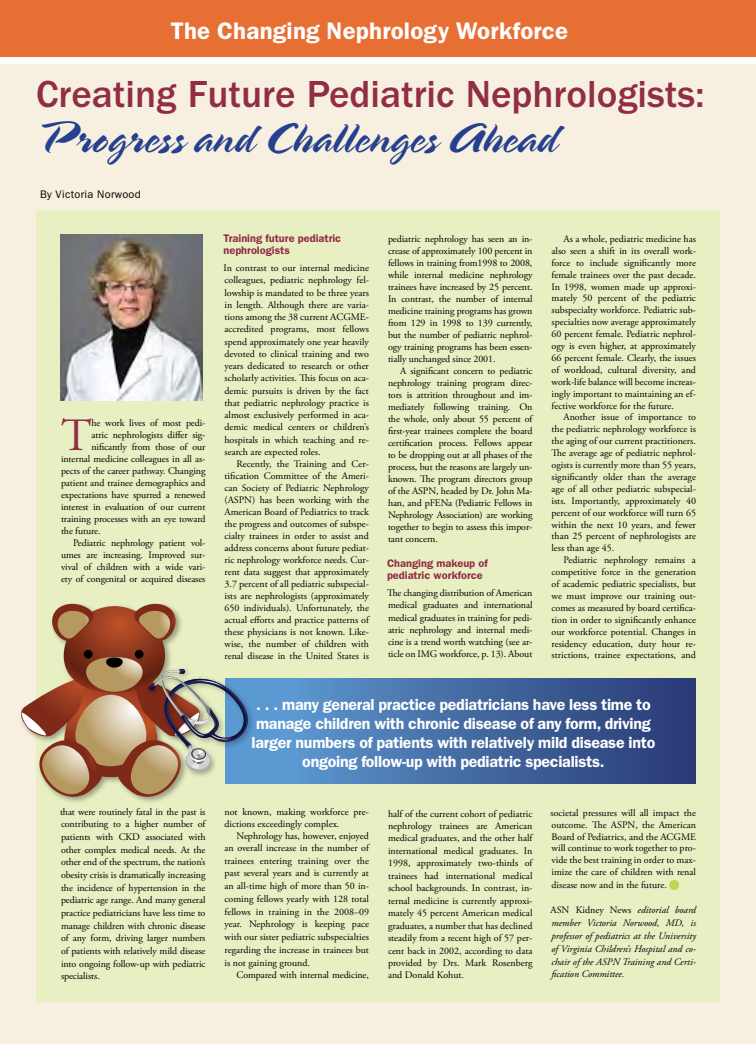
<style>
.page{position:relative;width:756px;height:1044px;background:#fff}
.page>*{position:absolute;margin:0;border:0;box-sizing:border-box;transform-origin:0 0}
.t1{font:46.2px "Adobe Garamond Pro";color:#922d46}
.t2{font:46px "Spring LP Std";letter-spacing:.005em;color:#25408f}
.t3{font:500 39px "ITC Franklin Gothic Std";color:#922d46}
.t4{font:600 24px "ITC Franklin Gothic Std";letter-spacing:.01em;color:#fff}
.t5{font:600 16px/19px "ITC Franklin Gothic Std";letter-spacing:-.015em;color:#fff;text-align:center}
.t6{font:600 11px/12.3px "ITC Franklin Gothic Std";color:#922d46}
.t7{font:11px "ITC Franklin Gothic Std";letter-spacing:.025em;color:#000}
.t8{font:10px/12px "Adobe Garamond Pro";letter-spacing:-.01em;color:#000;text-align:justify}
.t9{font:italic 10px/12.8px "Adobe Garamond Pro";color:#000;text-align:justify}
.s1{font-style:normal}
</style>
<div class="page">
<div style="left:0;top:64px;width:756px;height:980px;background:#f7f0e0"></div>
<div style="left:36px;top:210px;width:684px;height:792px;background:#e8f0c3"></div>
<div style="left:670px;top:880px;width:9px;height:10px;background:#bdd753;border-radius:50%"></div>
<div style="left:669px;top:880px;width:10px;height:10px;border:1px solid #bdd753;border-radius:50%"></div>
<img style="left:61px;top:234px;width:142px;height:166px">
<div style="left:225px;top:678px;width:471px;height:105px;background:linear-gradient(to right,#63a5db,#283772)"></div>
<div style="left:0;top:0;width:756px;height:57px;background:#e76f34"></div>
<div style="left:18px;top:601px;width:208px;height:215px;background:#000;opacity:.35"></div>
<svg style="left:21px;top:604px;width:245px;height:197px"></svg>
<h3 class="t4" style="left:171px;top:17px;width:399px">The Changing Nephrology Workforce</h3>
<h3 class="t3" style="left:36px;top:73px;width:670px">Creating Future Pediatric Nephrologists:</h3>
<h2 class="t2" style="left:36px;top:111px;width:523px">Progress and Challenges Ahead</h2>
<p class="t7" style="left:40px;top:187px;width:102px">By Victoria Norwood</p>
<h1 class="t1" style="left:61px;top:407px;width:32px">T</h1>
<p class="t8" style="left:91px;top:417px;width:116px">he work lives of most pedi-</p>
<p class="t8" style="left:91px;top:429px;width:116px">atric nephrologists differ sig-</p>
<p class="t8" style="left:91px;top:441px;width:115px">nificantly from those of our</p>
<p class="t8" style="left:61px;top:453px;width:146px">internal medicine colleagues in all as-</p>
<p class="t8" style="left:61px;top:465px;width:146px">pects of the career pathway. Changing</p>
<p class="t8" style="left:61px;top:477px;width:146px">patient and trainee demographics and</p>
<p class="t8" style="left:61px;top:489px;width:146px">expectations have spurred a renewed</p>
<p class="t8" style="left:61px;top:501px;width:146px">interest in evaluation of our current</p>
<p class="t8" style="left:61px;top:513px;width:146px">training processes with an eye toward</p>
<p class="t8" style="left:61px;top:525px;width:41px">the future.</p>
<p class="t8" style="left:73px;top:537px;width:134px">Pediatric nephrology patient vol-</p>
<p class="t8" style="left:61px;top:549px;width:146px">umes are increasing. Improved sur-</p>
<p class="t8" style="left:61px;top:561px;width:146px">vival of children with a wide vari-</p>
<p class="t8" style="left:61px;top:573px;width:146px">ety of congenital or acquired diseases</p>
<p class="t8" style="left:60px;top:806px;width:147px;line-height:12.6px">that were routinely fatal in the past is contributing to a higher number of patients with CKD associated with other complex medical needs. At the other end of the spectrum, the nation’s obesity crisis is dramatically increasing the incidence of hypertension in the pediatric age range. And many general practice pediatricians have less time to manage children with chronic disease of any form, driving larger numbers of patients with relatively mild disease into ongoing follow-up with pediatric specialists.</p>
<p class="t6" style="left:224px;top:232px;width:119px">Training future pediatric nephrologists</p>
<p class="t8" style="left:224px;top:262px;width:147px">In contrast to our internal medicine colleagues, pediatric nephrology fel&shy;lowship is mandated to be three years in length. Although there are varia&shy;tions among the 38 current ACGME&shy;accredited programs, most fellows spend approximately one year heavily devoted to clinical training and two years dedicated to research or other scholarly activities. This focus on aca&shy;demic pursuits is driven by the fact that pediatric nephrology practice is almost exclusively performed in aca&shy;demic medical centers or children’s hospitals in which teaching and re&shy;search are expected roles.</p>
<p class="t8" style="left:224px;top:458px;width:146px;text-indent:12px">Recently, the Training and Cer&shy;tification Committee of the Ameri&shy;can Society of Pediatric Nephrology (ASPN) has been working with the American Board of Pediatrics to track the progress and outcomes of subspe&shy;cialty trainees in order to assist and address concerns about future pediat&shy;ric nephrology workforce needs. Cur&shy;rent data suggest that approximately 3.7 percent of all pediatric subspecial&shy;ists are nephrologists (approximately 650 individuals). Unfortunately, the actual efforts and practice patterns of these physicians is not known. Like&shy;wise, the number of children with renal disease in the United States is</p>
<p class="t8" style="left:388px;top:233px;width:146px">pediatric nephrology has seen an in&shy;crease of approximately 100 percent in fellows in training from1998 to 2008, while internal medicine nephrology trainees have increased by 25 percent.<br>In contrast, the number of internal medicine training programs has grown from 129 in 1998 to 139 currently, but the number of pediatric nephrol&shy;ogy training programs has been essen&shy;tially unchanged since 2001.</p>
<p class="t8" style="left:388px;top:365px;width:146px;text-indent:12px">A significant concern to pediatric nephrology training program direc&shy;tors is attrition throughout and im&shy;mediately following training. On the whole, only about 55 percent of first-year trainees complete the board certification process. Fellows appear to be dropping out at all phases of the process, but the reasons are largely un&shy;known. The program directors group of the ASPN, headed by Dr. John Ma&shy;han, and pFENa (Pediatric Fellows in Nephrology Association) are working together to begin to assess this impor&shy;tant concern.</p>
<p class="t6" style="left:387px;top:557px;width:102px">Changing makeup of pediatric workforce</p>
<p class="t8" style="left:387px;top:587px;width:147px">The changing distribution of American medical graduates and international medical graduates in training for pedi&shy;atric nephrology and internal medi&shy;cine is a trend worth watching (see ar&shy;ticle on IMG workforce, p. 13). About</p>
<p class="t8" style="left:552px;top:233px;width:146px;text-indent:12px">As a whole, pediatric medicine has also seen a shift in its overall work&shy;force to include significantly more female trainees over the past decade.<br>In 1998, women made up approxi&shy;mately 50 percent of the pediatric subspecialty workforce. Pediatric sub&shy;specialties now average approximately 60 percent female. Pediatric nephrol&shy;ogy is even higher, at approximately 66 percent female. Clearly, the issues of workload, cultural diversity, and work-life balance will become increas&shy;ingly important to maintaining an ef&shy;fective workforce for the future.</p>
<p class="t8" style="left:552px;top:412px;width:146px;text-indent:12px">Another issue of importance to the pediatric nephrology workforce is the aging of our current practitioners.<br>The average age of pediatric nephrol&shy;ogists is currently more than 55 years, significantly older than the average age of all other pediatric subspecial&shy;ists. Importantly, approximately 40 percent of our workforce will turn 65 within the next 10 years, and fewer than 25 percent of nephrologists are less than age 45.</p>
<p class="t8" style="left:552px;top:554px;width:146px;text-indent:12px">Pediatric nephrology remains a competitive force in the generation of academic pediatric specialists, but we must improve our training out&shy;comes as measured by board certifica&shy;tion in order to significantly enhance our workforce potential. Changes in residency education, duty hour re&shy;strictions, trainee expectations, and</p>
<h3 class="t5" style="left:252px;top:695px;width:405px">. . . many general practice pediatricians have less time to manage children with chronic disease of any form, driving larger numbers of patients with relatively mild disease into ongoing follow-up with pediatric specialists.</h3>
<p class="t8" style="left:224px;top:806px;width:146px">not known, making workforce pre&shy;dictions exceedingly complex.</p>
<p class="t8" style="left:224px;top:830px;width:146px;line-height:12.7px;text-indent:12px">Nephrology has, however, enjoyed an overall increase in the number of trainees entering training over the past several years and is currently at an all-time high of more than 50 in&shy;coming fellows yearly with 128 total fellows in training in the 2008–09 year. Nephrology is keeping pace with our sister pediatric subspecialties regarding the increase in trainees but is not gaining ground.</p>
<p class="t8" style="left:236px;top:969px;width:134px">Compared with internal medicine,</p>
<p class="t8" style="left:388px;top:808px;width:146px;line-height:12.4px">half of the current cohort of pediatric nephrology trainees are American medical graduates, and the other half international medical graduates. In 1998, approximately two-thirds of trainees had international medical school backgrounds. In contrast, in&shy;ternal medicine is currently approxi&shy;mately 45 percent American medical graduates, a number that has declined steadily from a recent high of 57 per&shy;cent back in 2002, according to data provided by Drs. Mark Rosenberg and Donald Kohut.</p>
<p class="t8" style="left:550px;top:807px;width:147px">societal pressures will all impact the outcome. The ASPN, the American Board of Pediatrics, and the ACGME will continue to work together to pro&shy;vide the best training in order to max&shy;imize the care of children with renal disease now and in the future.</p>
<p class="t9" style="left:550px;top:904px;width:147px"><span class="s1">ASN Kidney News</span> editorial board member Victoria Norwood, MD, is professor of pediatrics at the University of Virginia Children’s Hospital and co&shy;chair of the ASPN Training and Certi&shy;fication Committee.</p>
</div>
